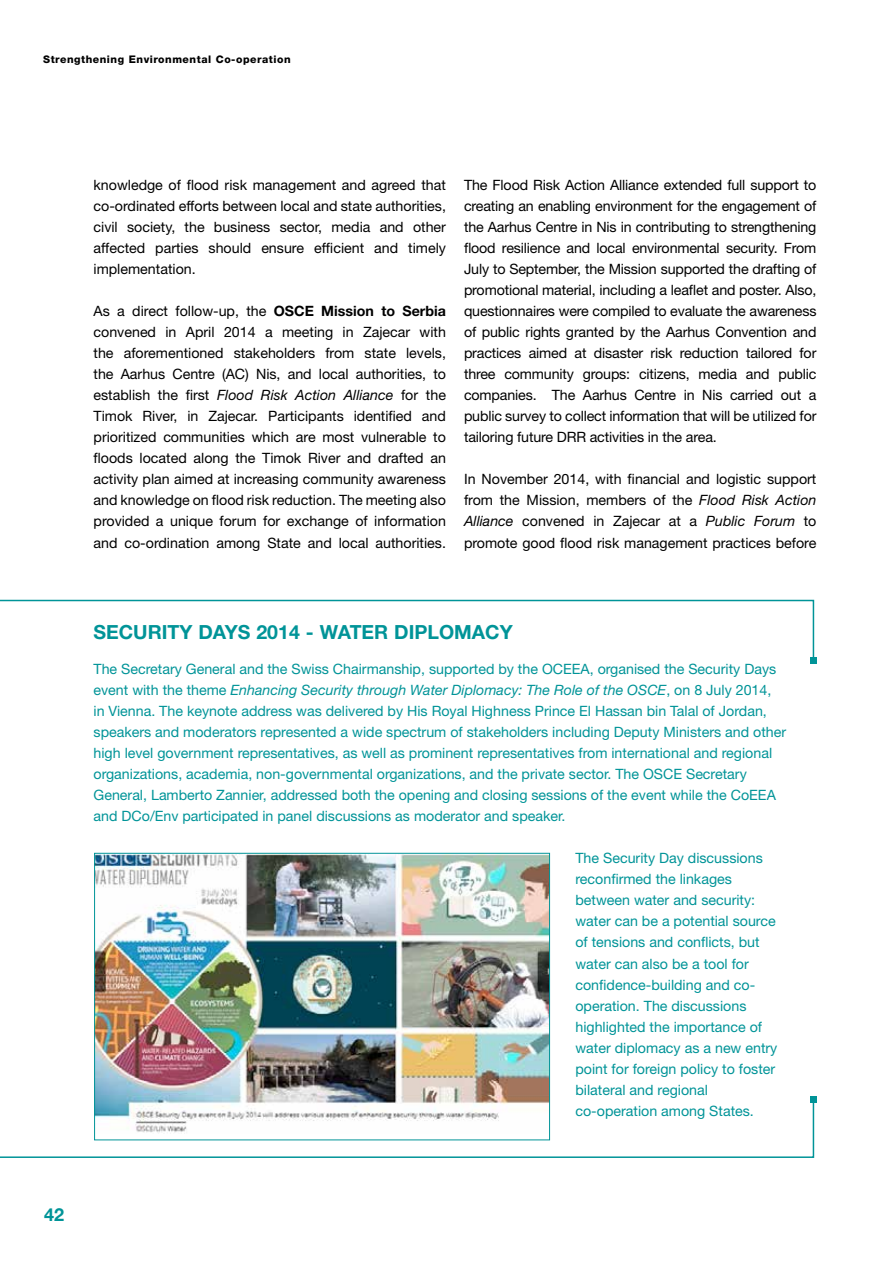
<style>
.page{position:relative;width:893px;height:1263px;background:#fff}
.page>*{position:absolute;margin:0;border:0;box-sizing:border-box;transform-origin:0 0}
.t1{font:700 19.5px "Helvetica Neue LT Pro";color:#009498}
.t2{font:700 18px "Helvetica Neue LT Pro";color:#009498}
.t3{font:14.25px/21px "Helvetica Neue LT Pro";color:#000;text-align:justify}
.t4{font:14.25px/21px "Helvetica Neue LT Pro";color:#009498}
.t5{font:800 10.5px "Helvetica Neue LT Pro";letter-spacing:.05em;color:#000}
.s1{font-weight:700}
.s2{font-style:italic}
</style>
<div class="page">
<img style="left:96px;top:855px;width:452px;height:243px">
<svg style="left:0;top:599px;width:815px;height:59px"></svg>
<svg style="left:810px;top:658px;width:6px;height:6px"></svg>
<svg style="left:0;top:1098px;width:815px;height:60px"></svg>
<svg style="left:810px;top:1096px;width:6px;height:6px"></svg>
<p class="t5" style="left:43px;top:53px;width:249px">Strengthening Environmental Co-operation</p>
<p class="t3" style="left:94px;top:174px;width:354px">knowledge of flood risk management and agreed that co-ordinated efforts between local and state authorities, civil society, the business sector, media and other affected parties should ensure efficient and timely implementation.</p>
<p class="t3" style="left:94px;top:300px;width:354px">As a direct follow-up, the <span class="s1">OSCE MISSION TO SERBIA </span>convened in April 2014 a meeting in Zajecar with the aforementioned stakeholders from state levels, the Aarhus Centre (AC) Nis, and local authorities, to establish the first <span class="s2">Flood Risk Action Alliance</span> for the Timok River, in Zajecar. Participants identified and prioritized communities which are most vulnerable to floods located along the Timok River and drafted an activity plan aimed at increasing community awareness and knowledge on flood risk reduction. The meeting also provided a unique forum for exchange of information and co-ordination among State and local authorities.</p>
<p class="t3" style="left:464px;top:174px;width:354px">The Flood Risk Action Alliance extended full support to creating an enabling environment for the engagement of the Aarhus Centre in Nis in contributing to strengthening flood resilience and local environmental security. From July to September, the Mission supported the drafting of promotional material, including a leaflet and poster. Also, questionnaires were compiled to evaluate the awareness of public rights granted by the Aarhus Convention and practices aimed at disaster risk reduction tailored for three community groups: citizens, media and public companies. The Aarhus Centre in Nis carried out a public survey to collect information that will be utilized for tailoring future DRR activities in the area.</p>
<p class="t3" style="left:464px;top:468px;width:354px">In November 2014, with financial and logistic support from the Mission, members of the <span class="s2">Flood Risk Action Alliance</span> convened in Zajecar at a <span class="s2">Public Forum</span> to promote good flood risk management practices before</p>
<h1 class="t1" style="left:94px;top:619px;width:421px">SECURITY DAYS 2014 - WATER DIPLOMACY</h1>
<p class="t4" style="left:94px;top:658px;width:694px">The Secretary General and the Swiss Chairmanship, supported by the OCEEA, organised the Security Days event with the theme <span class="s2">Enhancing Security through Water Diplomacy: The Role of the OSCE</span>, on 8 July 2014,<br>in Vienna. The keynote address was delivered by His Royal Highness Prince El Hassan bin Talal of Jordan, speakers and moderators represented a wide spectrum of stakeholders including Deputy Ministers and other high level government representatives, as well as prominent representatives from international and regional organizations, academia, non-governmental organizations, and the private sector. The OSCE Secretary General, Lamberto Zannier, addressed both the opening and closing sessions of the event while the CoEEA and DCo/Env participated in panel discussions as moderator and speaker.</p>
<p class="t4" style="left:575px;top:847px;width:203px">The Security Day discussions reconfirmed the linkages between water and security: water can be a potential source of tensions and conflicts, but water can also be a tool for confidence-building and co&shy;operation. The discussions highlighted the importance of water diplomacy as a new entry point for foreign policy to foster bilateral and regional co-operation among States.</p>
<p class="t2" style="left:44px;top:1203px;width:22px">42</p>
</div>
